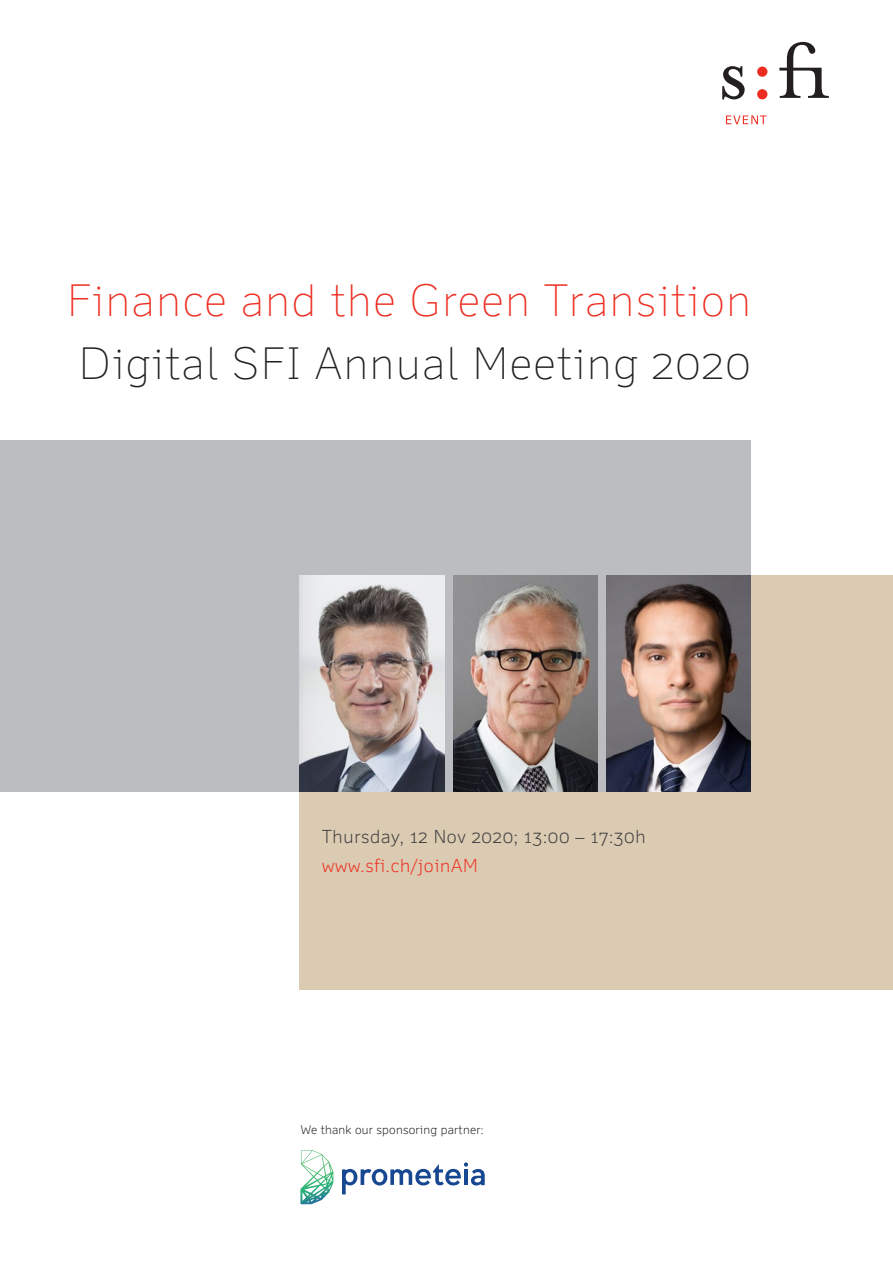
<style>
.page{position:relative;width:893px;height:1263px;background:#fff}
.page>*{position:absolute;margin:0;border:0;box-sizing:border-box;transform-origin:0 0}
.t1{font:100 43.5px "Felbridge Pro";letter-spacing:.04em;color:#ee2e22}
.t2{font:100 43.5px "Felbridge Pro";letter-spacing:.04em;color:#231f20}
.t3{font:300 18px "Felbridge Pro";letter-spacing:.04em;color:#3e3e3f}
.t4{font:300 18px "Felbridge Pro";letter-spacing:.04em;color:#ee2e22}
.Lauftxt_grundl{font:300 12px "Felbridge Pro";letter-spacing:.02em;color:#231f20}
</style>
<div class="page">
<div style="left:300px;top:575px;width:593px;height:414px;background:#dbcbb2"></div>
<div style="left:0;top:440px;width:751px;height:351px;background:#bcbdc0"></div>
<div style="left:757px;top:67px;width:10px;height:10px;background:#ee2e22;border-radius:50%"></div>
<div style="left:757px;top:89px;width:10px;height:10px;background:#ee2e22;border-radius:50%"></div>
<svg style="left:722px;top:66px;width:23px;height:33px"></svg>
<svg style="left:779px;top:42px;width:50px;height:56px"></svg>
<svg style="left:726px;top:115px;width:41px;height:9px"></svg>
<img style="left:300px;top:575px;width:144px;height:217px">
<img style="left:606px;top:575px;width:145px;height:217px">
<img style="left:453px;top:575px;width:145px;height:217px">
<svg style="left:342px;top:1162px;width:143px;height:32px"></svg>
<img style="left:300px;top:1150px;width:33px;height:54px">
<p class="t1" style="left:67px;top:274px;width:685px">Finance and the Green Transition</p>
<p class="t2" style="left:79px;top:337px;width:673px">Digital SFI Annual Meeting 2020</p>
<p class="t3" style="left:322px;top:826px;width:325px">Thursday, 12 Nov 2020; 13:00 – 17:30h</p>
<p class="t4" style="left:322px;top:854px;width:157px">www.sfi.ch/joinAM</p>
<p class="Lauftxt_grundl" style="left:301px;top:1123px;width:184px">We thank our sponsoring partner:</p>
</div>
